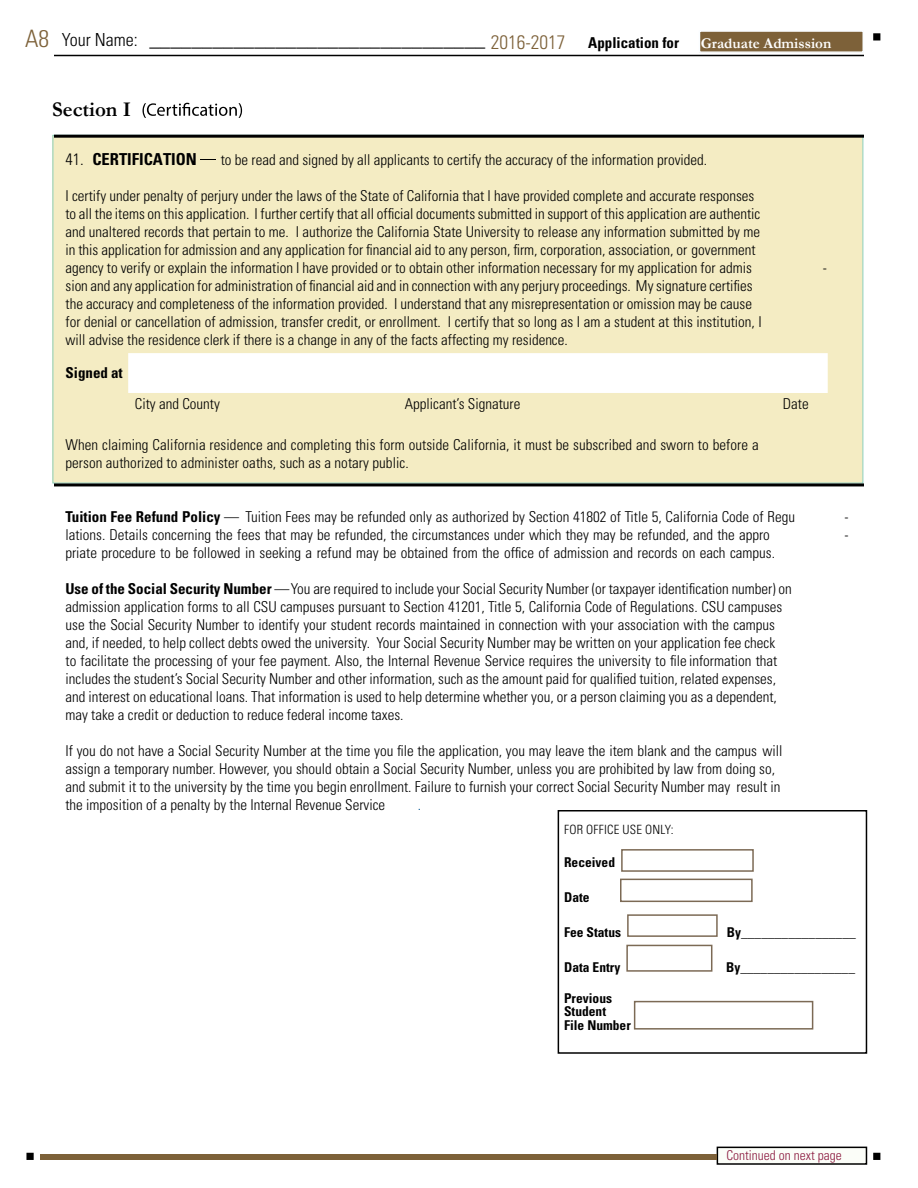
<style>
.page{position:relative;width:918px;height:1188px;background:#fff}
.page>*{position:absolute;margin:0;border:0;box-sizing:border-box;transform-origin:0 0}
.t1{font:300 condensed 21px "Univers LT Std";color:#000}
.t2{font:700 21px "Garamond";color:#000}
.t3{font:700 condensed 16.5px "Univers LT Std";color:#000}
.t4{font:300 condensed 15px/18px "Univers LT Std";color:#000}
.t5{font:700 condensed 15px "Univers LT Std";color:#000}
.t6{font:700 15px "Garamond";color:#fff}
.t7{font:300 condensed 15px "Univers LT Std";color:#005695}
.t8{font:700 condensed 13.5px/13.5px "Univers LT Std";color:#000}
.t9{font:300 condensed 13.5px "Univers LT Std";color:#8c1c40}
.t10{font:300 condensed 12.75px "Univers LT Std";letter-spacing:.02em;color:#000}
.s1{font-size:24px;color:#7d6139}
.s2{font-size:18px}
.s3{font-weight:300}
.s4{font-weight:700}
</style>
<div class="page">
<div style="left:53px;top:135px;width:810px;height:348px;background:#f4ecc3"></div>
<hr style="left:54px;top:483px;width:810px;height:3px;background:#000">
<hr style="left:54px;top:135px;width:810px;height:3px;background:#000">
<div style="left:128px;top:353px;width:700px;height:40px;background:#fff"></div>
<hr style="left:54px;top:55px;width:810px;height:1px;background:#000">
<div style="left:873px;top:33px;width:7px;height:7px;border:2px solid #000"></div>
<div style="left:717px;top:1147px;width:149px;height:17px;background:#fbfdf8"></div>
<div style="left:717px;top:1147px;width:150px;height:18px;border:2px solid #000"></div>
<div style="left:873px;top:1153px;width:7px;height:7px;border:2px solid #000"></div>
<div style="left:26px;top:1153px;width:8px;height:7px;border:2px solid #000"></div>
<div style="left:700px;top:31px;width:163px;height:21px;background:#7d6139"></div>
<div style="left:699px;top:30px;width:165px;height:23px;border:2px solid #fafdff"></div>
<div style="left:40px;top:1154px;width:677px;height:6px;background:#7d6139"></div>
<svg style="left:143px;top:103px;width:99px;height:15px"></svg>
<svg style="left:200px;top:159px;width:16px;height:1px"></svg>
<div style="left:558px;top:810px;width:309px;height:244px;border:2px solid #000"></div>
<div style="left:621px;top:849px;width:133px;height:23px;border:2px solid #7c6a55"></div>
<div style="left:620px;top:879px;width:133px;height:23px;border:2px solid #7c6a55"></div>
<div style="left:627px;top:914px;width:91px;height:23px;border:2px solid #7c6a55"></div>
<div style="left:626px;top:945px;width:86px;height:27px;border:2px solid #7c6a55"></div>
<div style="left:634px;top:1001px;width:179px;height:29px;border:2px solid #7c6a55"></div>
<h1 class="t1" style="left:25px;top:26px;width:542px"><span class="s1">A8</span> <span class="s2">Your Name:</span> ________________________________ <sub>2016-2017</sub></h1>
<p class="t5" style="left:588px;top:34px;width:92px">Application for</p>
<p class="t6" style="left:701px;top:35px;width:132px">Graduate Admission</p>
<h1 class="t2" style="left:52px;top:97px;width:80px">Section I</h1>
<p class="t3" style="left:65px;top:149px;width:133px"><span class="s3">41.</span> CERTIFICATION</p>
<p class="t4" style="left:221px;top:151px;width:488px">to be read and signed by all applicants to certify the accuracy of the information provided.</p>
<p class="t4" style="left:65px;top:187px;width:698px">I certify under penalty of perjury under the laws of the State of California that I have provided complete and accurate responses to all the items on this application. I further certify that all official documents submitted in support of this application are authentic and unaltered records that pertain to me. I authorize the California State University to release any information submitted by me in this application for admission and any application for financial aid to any person, firm, corporation, association, or government agency to verify or explain the information I have provided or to obtain other information necessary for my application for admis sion and any application for administration of financial aid and in connection with any perjury proceedings. My signature certifies the accuracy and completeness of the information provided. I understand that any misrepresentation or omission may be cause for denial or cancellation of admission, transfer credit, or enrollment. I certify that so long as I am a student at this institution, I will advise the residence clerk if there is a change in any of the facts affecting my residence.</p>
<p class="t5" style="left:66px;top:364px;width:59px">Signed at</p>
<p class="t4" style="left:135px;top:394px;width:86px">City and County</p>
<p class="t4" style="left:405px;top:394px;width:117px">Applicant’s Signature</p>
<p class="t4" style="left:783px;top:394px;width:27px">Date</p>
<p class="t4" style="left:65px;top:436px;width:695px">When claiming California residence and completing this form outside California, it must be subscribed and sworn to before a person authorized to administer oaths, such as a notary public.</p>
<p class="t4" style="left:823px;top:259px;width:6px">-</p>
<p class="t4" style="left:65px;top:508px;width:731px"><span class="s4">Tuition Fee Refund Policy</span> — Tuition Fees may be refunded only as authorized by Section 41802 of Title 5, California Code of Regu</p>
<p class="t4" style="left:844px;top:508px;width:6px">-</p>
<p class="t4" style="left:65px;top:526px;width:706px">lations. Details concerning the fees that may be refunded, the circumstances under which they may be refunded, and the appro</p>
<p class="t4" style="left:844px;top:526px;width:6px">-</p>
<p class="t4" style="left:65px;top:544px;width:711px">priate procedure to be followed in seeking a refund may be obtained from the office of admission and records on each campus.</p>
<p class="t4" style="left:65px;top:580px;width:728px"><span class="s4">Use of the Social Security Number</span> — You are required to include your Social Security Number (or taxpayer identification number) on admission application forms to all CSU campuses pursuant to Section 41201, Title 5, California Code of Regulations. CSU campuses use the Social Security Number to identify your student records maintained in connection with your association with the campus and, if needed, to help collect debts owed the university. Your Social Security Number may be written on your application fee check<br>to facilitate the processing of your fee payment. Also, the Internal Revenue Service requires the university to file information that includes the student’s Social Security Number and other information, such as the amount paid for qualified tuition, related expenses, and interest on educational loans. That information is used to help determine whether you, or a person claiming you as a dependent, may take a credit or deduction to reduce federal income taxes.</p>
<p class="t4" style="left:65px;top:742px;width:719px">If you do not have a Social Security Number at the time you file the application, you may leave the item blank and the campus will assign a temporary number. However, you should obtain a Social Security Number, unless you are prohibited by law from doing so, and submit it to the university by the time you begin enrollment. Failure to furnish your correct Social Security Number may result in the imposition of a penalty by the Internal Revenue Service</p>
<p class="t7" style="left:418px;top:796px;width:5px">.</p>
<p class="t10" style="left:564px;top:822px;width:111px">FOR OFFICE USE ONLY:</p>
<p class="t8" style="left:564px;top:856px;width:53px">Received</p>
<p class="t8" style="left:564px;top:890px;width:27px">Date</p>
<p class="t8" style="left:564px;top:925px;width:58px">Fee Status</p>
<p class="t8" style="left:727px;top:925px;width:130px">By_________________</p>
<p class="t8" style="left:564px;top:960px;width:58px">Data Entry</p>
<p class="t8" style="left:726px;top:960px;width:130px">By_________________</p>
<p class="t8" style="left:564px;top:991px;width:68px">Previous<br>Student<br>File Number</p>
<p class="t9" style="left:726px;top:1147px;width:117px">Continued on next page</p>
</div>
